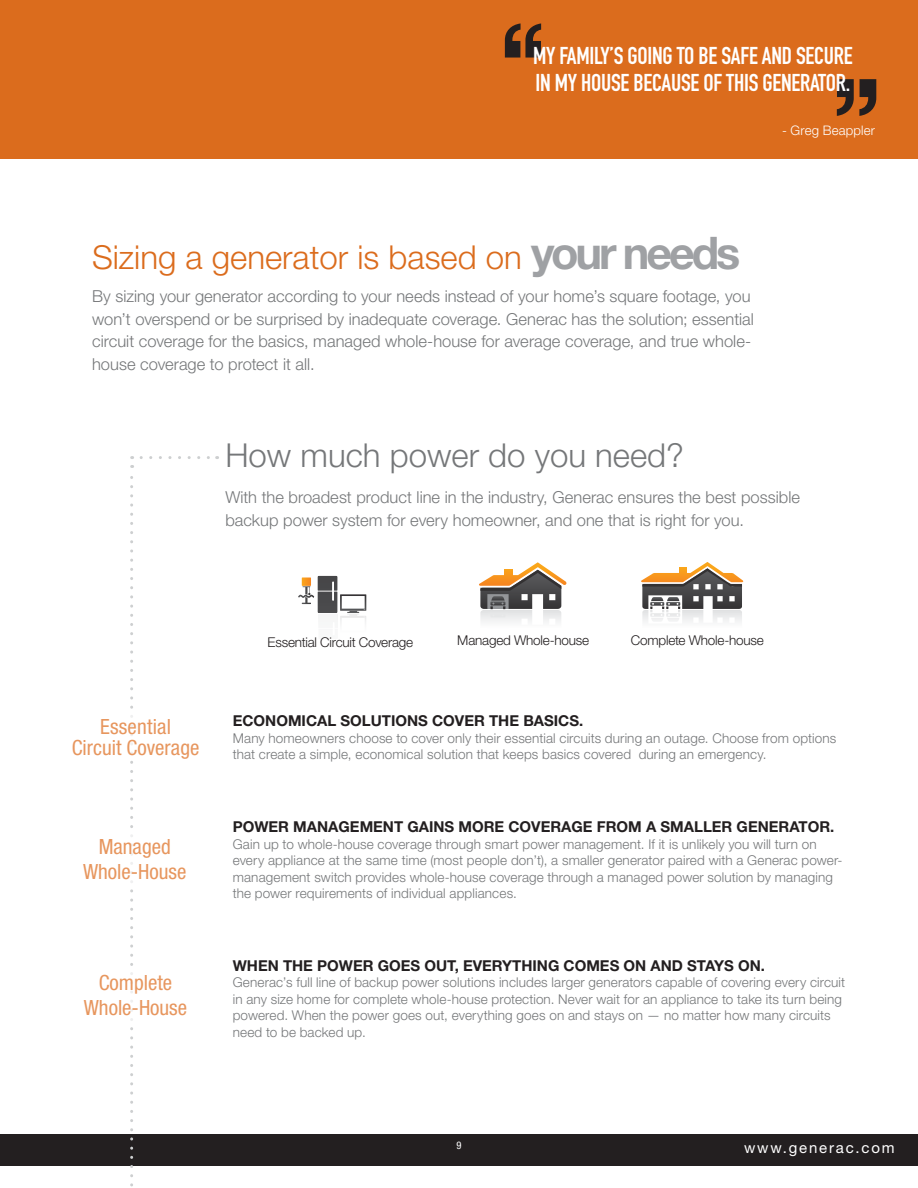
<style>
.page{position:relative;width:918px;height:1188px;background:#fff}
.page>*{position:absolute;margin:0;border:0;box-sizing:border-box;transform-origin:0 0}
.t1{font:300 33px "Helvetica Neue LT Std";color:#db6c1d}
.t2{font:300 33px "Helvetica Neue LT Std";color:#757779}
.t3{font:24px "DIN Engschrift Std";color:#fff}
.t4{font:condensed 21px/25.2px "Helvetica Neue LT Std";color:#e7965e;text-align:center}
.t5{font:300 16.5px/22.5px "Helvetica Neue LT Std";color:#757779}
.t6{font:700 15px "Helvetica Neue LT Std";color:#231f20}
.t7{font:15px "Helvetica Neue LT Std";letter-spacing:.12em;color:#fff}
.t8{font:300 13.5px/16.5px "Helvetica Neue LT Std";letter-spacing:.01em;color:#757779}
.t9{font:300 13.5px "Helvetica Neue LT Std";letter-spacing:-.015em;color:#231f20}
.t10{font:300 13.2px "Helvetica Neue LT Std";letter-spacing:.015em;color:#fff}
.t11{font:condensed 10.5px "Helvetica Neue LT Std";color:#fff}
.s1{font-weight:700;font-size:45px;color:#9fa1a4}
</style>
<div class="page">
<div style="left:0;top:1134px;width:918px;height:32px;background:#231f20"></div>
<svg style="left:479px;top:562px;width:88px;height:60px"></svg>
<svg style="left:641px;top:562px;width:103px;height:60px"></svg>
<svg style="left:298px;top:576px;width:68px;height:48px"></svg>
<div style="left:0;top:0;width:918px;height:159px;background:#db6c1d"></div>
<svg style="left:130px;top:465px;width:3px;height:722px"></svg>
<svg style="left:141px;top:456px;width:77px;height:3px"></svg>
<svg style="left:505px;top:23px;width:36px;height:35px"></svg>
<svg style="left:837px;top:79px;width:39px;height:37px"></svg>
<div style="left:86px;top:713px;width:98px;height:46px;background:#fff"></div>
<div style="left:84px;top:834px;width:98px;height:53px;background:#fff"></div>
<div style="left:84px;top:970px;width:98px;height:53px;background:#fff"></div>
<h2 class="t3" style="left:533px;top:41px;width:36px">MY FAMIL</h2>
<h2 class="t3" style="left:601px;top:41px;width:37px">Y’S GOING</h2>
<h2 class="t3" style="left:677px;top:41px;width:55px">TO BE SAFE</h2>
<h2 class="t3" style="left:762px;top:41px;width:45px">AND SECURE</h2>
<h2 class="t3" style="left:535px;top:68px;width:57px">IN MY HOUSE</h2>
<h2 class="t3" style="left:633px;top:68px;width:21px">BECAUSE</h2>
<h2 class="t3" style="left:703px;top:68px;width:70px">OFTHIS GENERATOR</h2>
<h2 class="t3" style="left:846px;top:68px;width:6px">.</h2>
<p class="t10" style="left:782px;top:122px;width:94px">- Greg Beappler</p>
<h1 class="t1" style="left:92px;top:238px;width:650px">Sizing a generator is based on <span class="s1">YOUR NEEDS</span></h1>
<p class="t5" style="left:92px;top:285px;width:663px">By sizing your generator according to your needs instead of your home’s square footage, you won’t overspend or be surprised by inadequate coverage. Generac has the solution; essential circuit coverage for the basics, managed whole-house for average coverage, and true whole&shy;house coverage to protect it all.</p>
<h1 class="t2" style="left:225px;top:435px;width:460px">How much power do you need?</h1>
<p class="t5" style="left:225px;top:486px;width:576px">With the broadest product line in the industry, Generac ensures the best possible backup power system for every homeowner, and one that is right for you.</p>
<h3 class="t4" style="left:72px;top:716px;width:129px;line-height:21px">Essential<br>Circuit Coverage</h3>
<h3 class="t4" style="left:83px;top:834px;width:105px">Managed<br>Whole-House</h3>
<h3 class="t4" style="left:84px;top:970px;width:105px">Complete<br>Whole-House</h3>
<p class="t9" style="left:268px;top:634px;width:147px">Essential Circuit Coverage</p>
<p class="t9" style="left:457px;top:632px;width:133px">Managed Whole-house</p>
<p class="t9" style="left:631px;top:632px;width:134px">Complete Whole-house</p>
<p class="t6" style="left:233px;top:712px;width:33px">ECONO</p>
<p class="t6" style="left:288px;top:712px;width:297px">MICAL SOLUTIONS COVER THE BASICS.</p>
<p class="t8" style="left:233px;top:730px;width:605px">Many homeowners choose to cover only their essential circuits during an outage. Choose from options that create a simple, economical solution that keeps basics covered during an emergency.</p>
<p class="t6" style="left:233px;top:818px;width:23px">POWER</p>
<p class="t6" style="left:293px;top:818px;width:26px">MANAGE</p>
<p class="t6" style="left:360px;top:818px;width:124px">MENT GAINS MORE</p>
<p class="t6" style="left:509px;top:818px;width:44px">COVERAGE</p>
<p class="t6" style="left:597px;top:818px;width:98px">FROM A SMALLER</p>
<p class="t6" style="left:737px;top:818px;width:12px">GENERA</p>
<p class="t6" style="left:799px;top:818px;width:37px">TOR.</p>
<p class="t8" style="left:233px;top:835px;width:611px">Gain up to whole-house coverage through smart power management. If it is unlikely you will turn on every appliance at the same time (most people don’t), a smaller generator paired with a Generac power&shy;management switch provides whole-house coverage through a managed power solution by managing the power requirements of individual appliances.</p>
<p class="t6" style="left:233px;top:956px;width:97px">WHEN THE POWER</p>
<p class="t6" style="left:378px;top:956px;width:12px">GOE</p>
<p class="t6" style="left:411px;top:956px;width:356px">S OUT, EVERYTHING CO MES ON AN D STAYS ON .</p>
<p class="t8" style="left:233px;top:974px;width:614px">Generac’s full line of backup power solutions includes larger generators capable of covering every circuit in any size home for complete whole-house protection. Never wait for an appliance to take its turn being powered. When the power goes out, everything goes on and stays on — no matter how many circuits need to be backed up.</p>
<p class="t11" style="left:456px;top:1139px;width:7px">9</p>
<p class="t7" style="left:744px;top:1139px;width:152px">www.generac.com</p>
</div>
